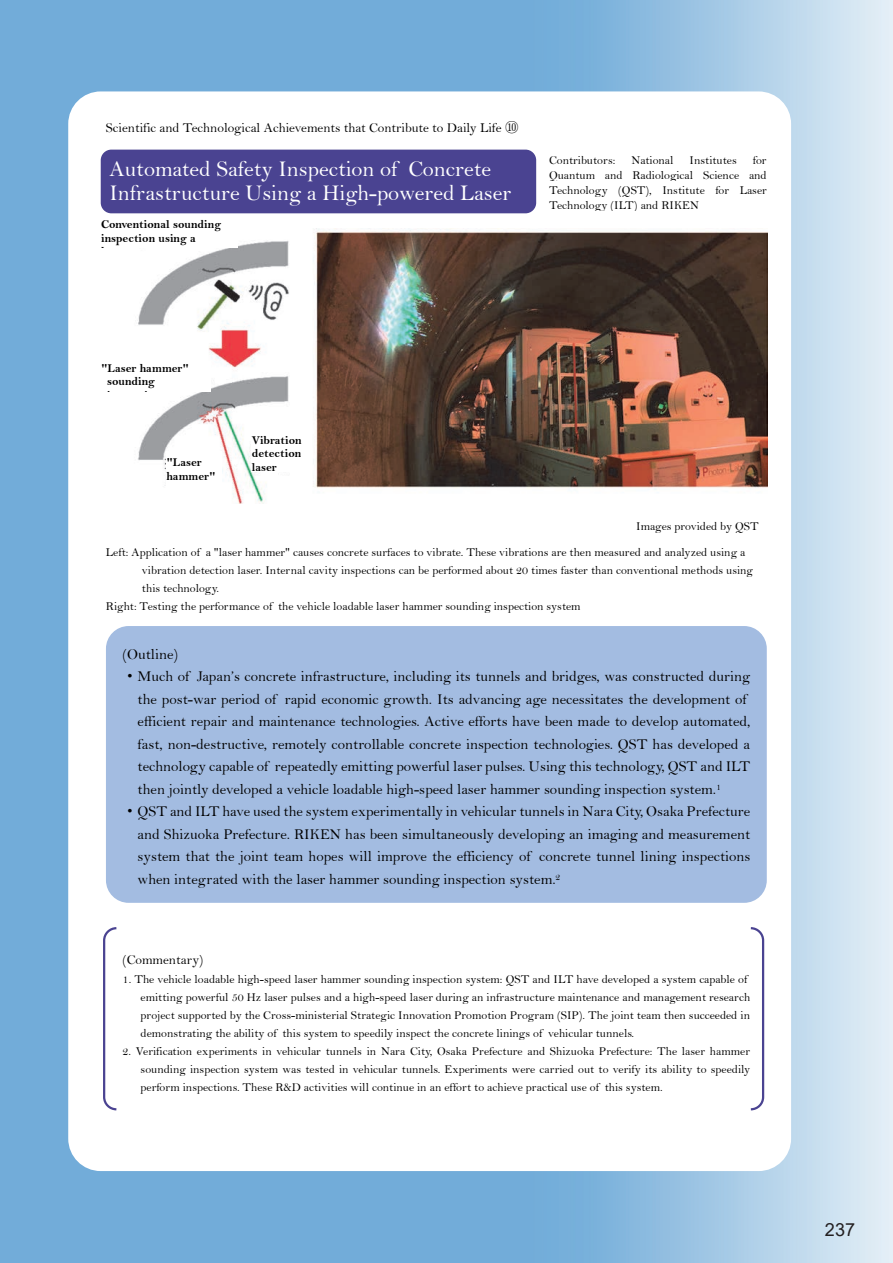
<style>
.page{position:relative;width:893px;height:1263px;background:#fff}
.page>*{position:absolute;margin:0;border:0;box-sizing:border-box;transform-origin:0 0}
.t1{font:22.5px/24px "Bell";color:#fff}
.t2{font:18px "Arial";color:#231f20}
.t3{font:15px "Bell";color:#000}
.t4{font:13.5px "Bell";color:#000}
.t5{font:12px/18px "Bell";color:#000;text-align:justify}
.t6{font:700 12px/13.6px "Bell";color:#000}
.s1{font-family:"MS Mincho"}
.s2{font-family:"HG Maru Gothic MPRO"}
</style>
<div class="page">
<svg style="left:105px;top:149px;width:427px;height:3px"></svg>
<img style="left:138px;top:228px;width:629px;height:276px">
<div style="left:106px;top:626px;width:661px;height:277px;background:#a3bce1;border-radius:23px"></div>
<div style="left:101px;top:218px;width:137px;height:30px;background:#fff"></div>
<div style="left:101px;top:361px;width:110px;height:30px;background:#fff"></div>
<div style="left:166px;top:451px;width:55px;height:37px;background:#fff"></div>
<svg style="left:103px;top:927px;width:14px;height:184px"></svg>
<svg style="left:750px;top:927px;width:15px;height:184px"></svg>
<div style="left:251px;top:433px;width:61px;height:38px;background:#fff"></div>
<div style="left:101px;top:150px;width:435px;height:63px;background:#4a4391;border-radius:11px"></div>
<img style="left:0;top:0;width:1px;height:1263px">
<p class="t4" style="left:106px;top:120px;width:414px">Scientific and Technological Achievements that Contribute to Daily Life <span class="s1">⑩</span></p>
<p class="t1" style="left:110px;top:156px;width:403px">Automated Safety Inspection of Concrete<br>Infrastructure Using a High-powered Laser</p>
<p class="t6" style="left:101px;top:218px;width:121px">Conventional sounding inspection using a<br>h</p>
<p class="t5" style="left:549px;top:151px;width:68px">Contributors:</p>
<p class="t5" style="left:631px;top:151px;width:44px">National</p>
<p class="t5" style="left:690px;top:151px;width:49px">Institutes</p>
<p class="t5" style="left:549px;top:152px;width:219px;line-height:15px;text-indent:204px">for Quantum and Radiological Science and Technology (QST), Institute for Laser Technology (ILT) and RIKEN</p>
<p class="t6" style="left:107px;top:361px;width:83px;text-indent:-6px">"Laser hammer" sounding<br>i</p>
<p class="t6" style="left:145px;top:388px;width:5px">i</p>
<p class="t6" style="left:166px;top:456px;width:51px">"Laser hammer"</p>
<p class="t6" style="left:252px;top:433px;width:51px;text-align:justify">Vibration detection laser</p>
<p class="t5" style="left:106px;top:513px;width:654px;line-height:26.1px;text-indent:530px">Images provided by QST<br>Left: Application of a "laser hammer" causes concrete surfaces to vibrate. These vibrations are then measured and analyzed using a</p>
<p class="t5" style="left:142px;top:561px;width:613px">vibration detection laser. Internal cavity inspections can be performed about 20 times faster than conventional methods using</p>
<p class="t5" style="left:142px;top:579px;width:79px">this technology.</p>
<p class="t5" style="left:106px;top:597px;width:476px">Right: Testing the performance of the vehicle loadable laser hammer sounding inspection system</p>
<p class="t3" style="left:123px;top:645px;width:57px">(Outline)</p>
<p class="t3" style="left:123px;top:667px;width:629px"><span class="s2">・</span>Much of Japan’s concrete infrastructure, including its tunnels and bridges, was constructed during</p>
<p class="t3" style="left:138px;top:690px;width:611px">the post-war period of rapid economic growth. Its advancing age necessitates the development of</p>
<p class="t3" style="left:138px;top:712px;width:614px">efficient repair and maintenance technologies. Active efforts have been made to develop automated,</p>
<p class="t3" style="left:138px;top:735px;width:614px">fast, non-destructive, remotely controllable concrete inspection technologies. QST has developed a</p>
<p class="t3" style="left:138px;top:757px;width:614px">technology capable of repeatedly emitting powerful laser pulses. Using this technology, QST and ILT</p>
<p class="t3" style="left:138px;top:780px;width:585px">then jointly developed a vehicle loadable high-speed laser hammer sounding inspection system.<sup>1</sup></p>
<p class="t3" style="left:123px;top:802px;width:629px"><span class="s2">・</span>QST and ILT have used the system experimentally in vehicular tunnels in Nara City, Osaka Prefecture</p>
<p class="t3" style="left:138px;top:825px;width:614px">and Shizuoka Prefecture. RIKEN has been simultaneously developing an imaging and measurement</p>
<p class="t3" style="left:138px;top:847px;width:614px">system that the joint team hopes will improve the efficiency of concrete tunnel lining inspections</p>
<p class="t3" style="left:138px;top:870px;width:424px">when integrated with the laser hammer sounding inspection system.<sup>2</sup></p>
<p class="t4" style="left:123px;top:951px;width:82px">(Commentary)</p>
<p class="t5" style="left:141px;top:970px;width:611px;text-align:left;text-indent:-18px">1. The vehicle loadable high-speed laser hammer sounding inspection system: QST and ILT have developed a system capable of emitting powerful 50 Hz laser pulses and a high-speed laser during an infrastructure maintenance and management research project supported by the Cross-ministerial Strategic Innovation Promotion Program (SIP). The joint team then succeeded in demonstrating the ability of this system to speedily inspect the concrete linings of vehicular tunnels.</p>
<p class="t5" style="left:141px;top:1042px;width:611px;text-indent:-18px">2. Verification experiments in vehicular tunnels in Nara City, Osaka Prefecture and Shizuoka Prefecture: The laser hammer sounding inspection system was tested in vehicular tunnels. Experiments were carried out to verify its ability to speedily perform inspections. These R&amp;D activities will continue in an effort to achieve practical use of this system.</p>
<h2 class="t2" style="left:825px;top:1217px;width:32px">237</h2>
</div>
